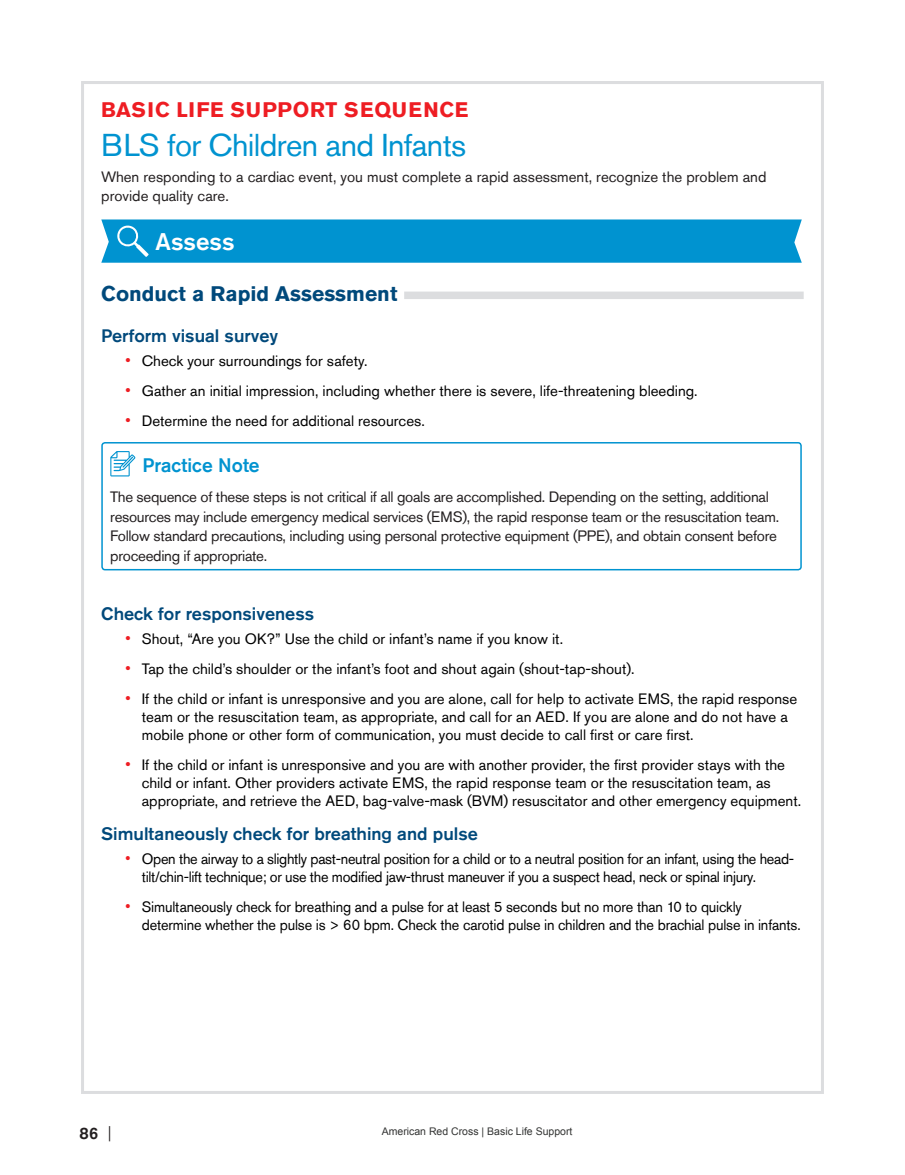
<style>
.page{position:relative;width:905px;height:1175px;background:#fff}
.page>*{position:absolute;margin:0;border:0;box-sizing:border-box;transform-origin:0 0}
.H1_-_blue_title{font:31.5px "Akzidenz Grotesk Std";letter-spacing:-.02em;color:#0093d0}
.H2_-_on_blue{font:500 24px "Akzidenz Grotesk Std";color:#fff}
.H1-_red_title{font:700 21px "Akzidenz Grotesk Std";letter-spacing:.045em;color:#ee1d23}
.treatment-guide-H3{font:700 21px "Akzidenz Grotesk Std";color:#00497b}
.H1_-_on_image{font:500 19.5px "Akzidenz Grotesk Std";color:#0093d0}
.treatment-guideH4{font:500 18px "Akzidenz Grotesk Std";color:#00497b}
.t1{font:500 16.5px "Akzidenz Grotesk Std";color:#231f20}
.t2{font:15px/18px "Akzidenz Grotesk Std";color:#000}
.body{font:15px/19.5px "Akzidenz Grotesk Std";letter-spacing:-.02em;color:#231f20}
.t3{font:15px/18px "Akzidenz Grotesk Std";letter-spacing:-.02em;color:#000;scale:.96 1}
.t4{font:15px/18px "Akzidenz Grotesk Std";color:#000;scale:.96 1}
.body-2{font:15px/19.5px "Akzidenz Grotesk Std";color:#231f20}
.t5{font:10.5px "Arial";color:#323332}
.s1{font-family:"Arial";font-size:16.5px;color:#ee1d23}
.s2{font-weight:300}
</style>
<div class="page">
<div style="left:101px;top:291px;width:702px;height:8px;background:#dcdddf"></div>
<div style="left:101px;top:280px;width:303px;height:27px;background:#fff"></div>
<div style="left:101px;top:219px;width:700px;height:44px;background:#0093d0"></div>
<svg style="left:110px;top:451px;width:25px;height:25px"></svg>
<div style="left:101px;top:442px;width:700px;height:128px;border:2px solid #0093d0;border-radius:3px"></div>
<h1 class="H1-_red_title" style="left:101px;top:98px;width:368px">BASIC LIFE SUPPORT SEQUENCE</h1>
<h1 class="H1_-_blue_title" style="left:101px;top:126px;width:366px">BLS for Children and Infants</h1>
<p class="body-2" style="left:101px;top:166px;width:666px">When responding to a cardiac event, you must complete a rapid assessment, recognize the problem and provide quality care.</p>
<h2 class="H2_-_on_blue" style="left:155px;top:227px;width:81px">Assess</h2>
<p class="treatment-guide-H3" style="left:101px;top:281px;width:297px">Conduct a Rapid Assessment</p>
<p class="treatment-guideH4" style="left:101px;top:324px;width:178px">Perform visual survey</p>
<p class="t2" style="left:125px;top:351px;width:244px"><span class="s1">•</span> Check your surroundings for safety.</p>
<p class="t2" style="left:125px;top:381px;width:574px"><span class="s1">•</span> Gather an initial impression, including whether there is severe, life-threatening bleeding.</p>
<p class="t2" style="left:125px;top:411px;width:301px"><span class="s1">•</span> Determine the need for additional resources.</p>
<p class="H1_-_on_image" style="left:142px;top:453px;width:119px">Practice Note</p>
<p class="body" style="left:110px;top:487px;width:670px">The sequence of these steps is not critical if all goals are accomplished. Depending on the setting, additional resources may include emergency medical services (EMS), the rapid response team or the resuscitation team.<br>Follow standard precautions, including using personal protective equipment (PPE), and obtain consent before proceeding if appropriate.</p>
<p class="treatment-guideH4" style="left:101px;top:602px;width:214px">Check for responsiveness</p>
<p class="t2" style="left:125px;top:629px;width:439px"><span class="s1">•</span> Shout, “Are you OK?” Use the child or infant’s name if you know it.</p>
<p class="t2" style="left:125px;top:659px;width:511px"><span class="s1">•</span> Tap the child’s shoulder or the infant’s foot and shout again (shout-tap-shout).</p>
<p class="t2" style="left:142px;top:689px;width:657px;text-indent:-16px"><span class="s1">•</span> If the child or infant is unresponsive and you are alone, call for help to activate EMS, the rapid response team or the resuscitation team, as appropriate, and call for an AED. If you are alone and do not have a mobile phone or other form of communication, you must decide to call first or care first.</p>
<p class="t2" style="left:142px;top:755px;width:661px;text-indent:-16px"><span class="s1">•</span> If the child or infant is unresponsive and you are with another provider, the first provider stays with the child or infant. Other providers activate EMS, the rapid response team or the resuscitation team, as appropriate, and retrieve the AED, bag-valve-mask (BVM) resuscitator and other emergency equipment.</p>
<p class="treatment-guideH4" style="left:101px;top:822px;width:378px">Simultaneously check for breathing and pulse</p>
<p class="t3" style="left:142px;top:849px;width:681px;text-indent:-16px"><span class="s1">•</span> Open the airway to a slightly past-neutral position for a child or to a neutral position for an infant, using the head&shy;tilt/chin-lift technique; or use the modified jaw-thrust maneuver if you a suspect head, neck or spinal injury.</p>
<p class="t4" style="left:142px;top:897px;width:687px;text-indent:-16px"><span class="s1">•</span> Simultaneously check for breathing and a pulse for at least 5 seconds but no more than 10 to quickly determine whether the pulse is &gt; 60 bpm. Check the carotid pulse in children and the brachial pulse in infants.</p>
<p class="t1" style="left:79px;top:1123px;width:34px">86 <span class="s2">|</span></p>
<p class="t5" style="left:382px;top:1123px;width:192px">American Red Cross | Basic Life Support</p>
</div>
